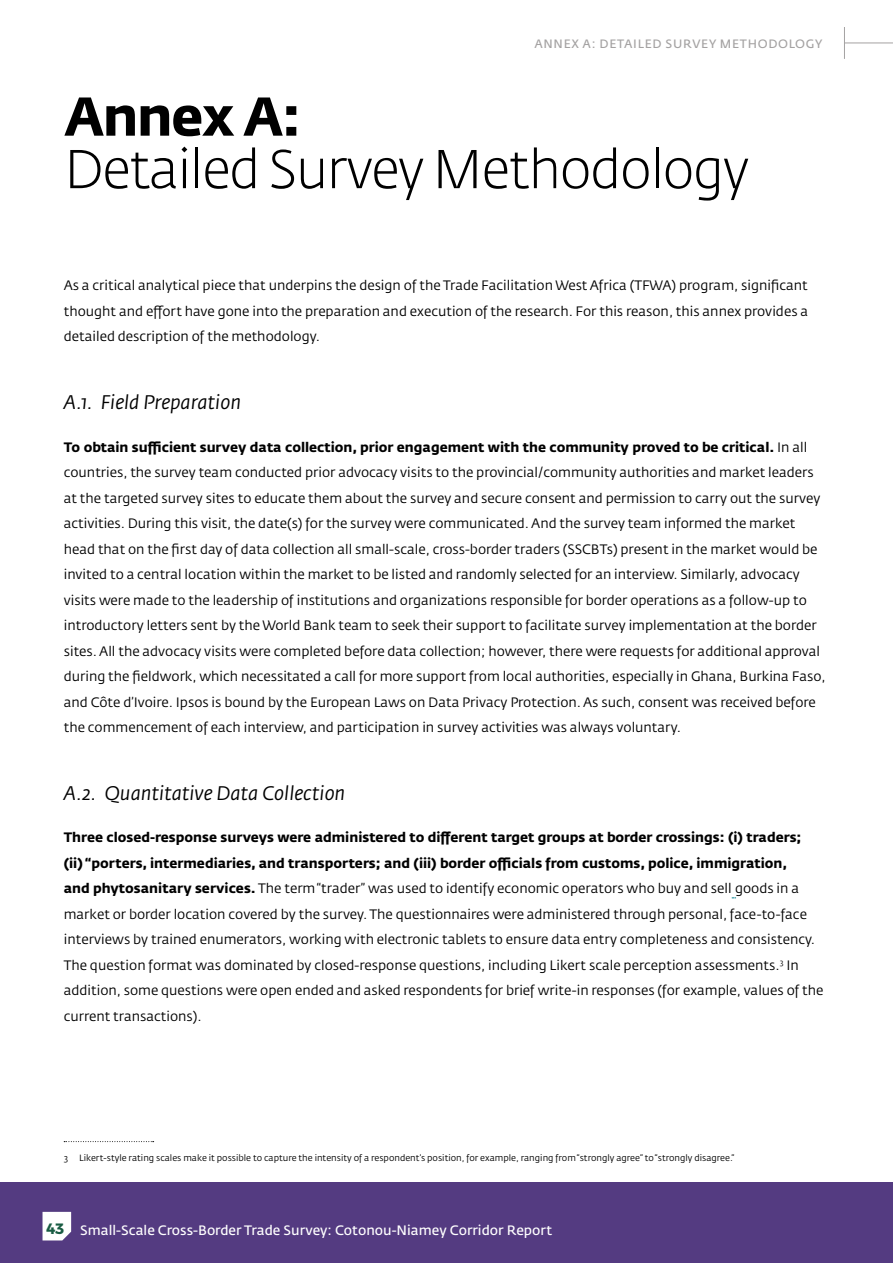
<style>
.page{position:relative;width:893px;height:1263px;background:#fff}
.page>*{position:absolute;margin:0;border:0;box-sizing:border-box;transform-origin:0 0}
.t1{font:300 54px "Fedra Sans Std";letter-spacing:-.03em;color:#000}
.t2{font:700 54px "Fedra Sans Std";letter-spacing:-.03em;color:#000}
.t3{font:italic 19.5px "Fedra Sans Std";color:#000}
.t4{font:13.5px/25.5px "Fedra Sans Std";color:#000}
.t5{font:13.5px "Fedra Sans Std";color:#fff}
.t6{font:12px "Fedra Sans Std";letter-spacing:.06em;color:#a4a2a2}
.t7{font:9px "Fedra Sans Std";color:#000}
.s1{font-weight:700}
.s2{font-family:"Montserrat";font-weight:700;font-size:15px;color:#195c43}
</style>
<div class="page">
<svg style="left:64px;top:1141px;width:90px;height:1px"></svg>
<div style="left:0;top:1182px;width:893px;height:81px;background:#543b81"></div>
<hr style="left:844px;top:43px;width:49px;height:1px;background:#a4a2a2">
<hr style="left:844px;top:27px;width:1px;height:32px;background:#a4a2a2">
<svg style="left:43px;top:1212px;width:28px;height:28px"></svg>
<p class="t6" style="left:534px;top:36px;width:290px">ANNEX A: DETAILED SURVEY METH ODOLOGY</p>
<h1 class="t2" style="left:64px;top:83px;width:239px">Annex A:</h1>
<h1 class="t1" style="left:64px;top:136px;width:687px">Detailed Survey Methodology</h1>
<p class="t4" style="left:64px;top:273px;width:746px;text-align:justify">As a critical analytical piece that underpins the design of the Trade Facilitation West Africa (TFWA) program, significant thought and effort have gone into the preparation and execution of the research. For this reason, this annex provides a detailed description of the methodology.</p>
<h2 class="t3" style="left:64px;top:390px;width:179px">A.1. Field Preparation</h2>
<p class="t4" style="left:64px;top:434px;width:763px"><span class="s1">To obtain sufficient survey data collection, prior engagement with the community proved to be critical.</span> In all countries, the survey team conducted prior advocacy visits to the provincial/community authorities and market leaders at the targeted survey sites to educate them about the survey and secure consent and permission to carry out the survey activities. During this visit, the date(s) for the survey were communicated. And the survey team informed the market head that on the first day of data collection all small-scale, cross-border traders (SSCBTs) present in the market would be invited to a central location within the market to be listed and randomly selected for an interview. Similarly, advocacy visits were made to the leadership of institutions and organizations responsible for border operations as a follow-up to introductory letters sent by the World Bank team to seek their support to facilitate survey implementation at the border sites. All the advocacy visits were completed before data collection; however, there were requests for additional approval during the fieldwork, which necessitated a call for more support from local authorities, especially in Ghana, Burkina Faso, and Côte d’Ivoire. Ipsos is bound by the European Laws on Data Privacy Protection. As such, consent was received before the commencement of each interview, and participation in survey activities was always voluntary.</p>
<h2 class="t3" style="left:64px;top:781px;width:283px">A.2. Quantitative Data Collection</h2>
<p class="t4" style="left:64px;top:825px;width:761px"><span class="s1">Three closed-response surveys were administered to different target groups at border crossings: (i) traders; (ii) “porters, intermediaries, and transporters; and (iii) border officials from customs, police, immigration,<br>and phytosanitary services.</span> The term “trader” was used to identify economic operators who buy and sell goods in a market or border location covered by the survey. The questionnaires were administered through personal, face-to-face interviews by trained enumerators, working with electronic tablets to ensure data entry completeness and consistency.<br>The question format was dominated by closed-response questions, including Likert scale perception assessments.<sup>3</sup> In addition, some questions were open ended and asked respondents for brief write-in responses (for example, values of the current transactions).</p>
<p class="t7" style="left:64px;top:1152px;width:672px">3 Likert-style rating scales make it possible to capture the intensity of a respondent’s position, for example, ranging from “strongly agree” to “strongly disagree.”</p>
<p class="t5" style="left:46px;top:1221px;width:508px"><span class="s2">43</span> Small-Scale Cross-Border Trade Survey: Cotonou-Niamey Corridor Report</p>
</div>
